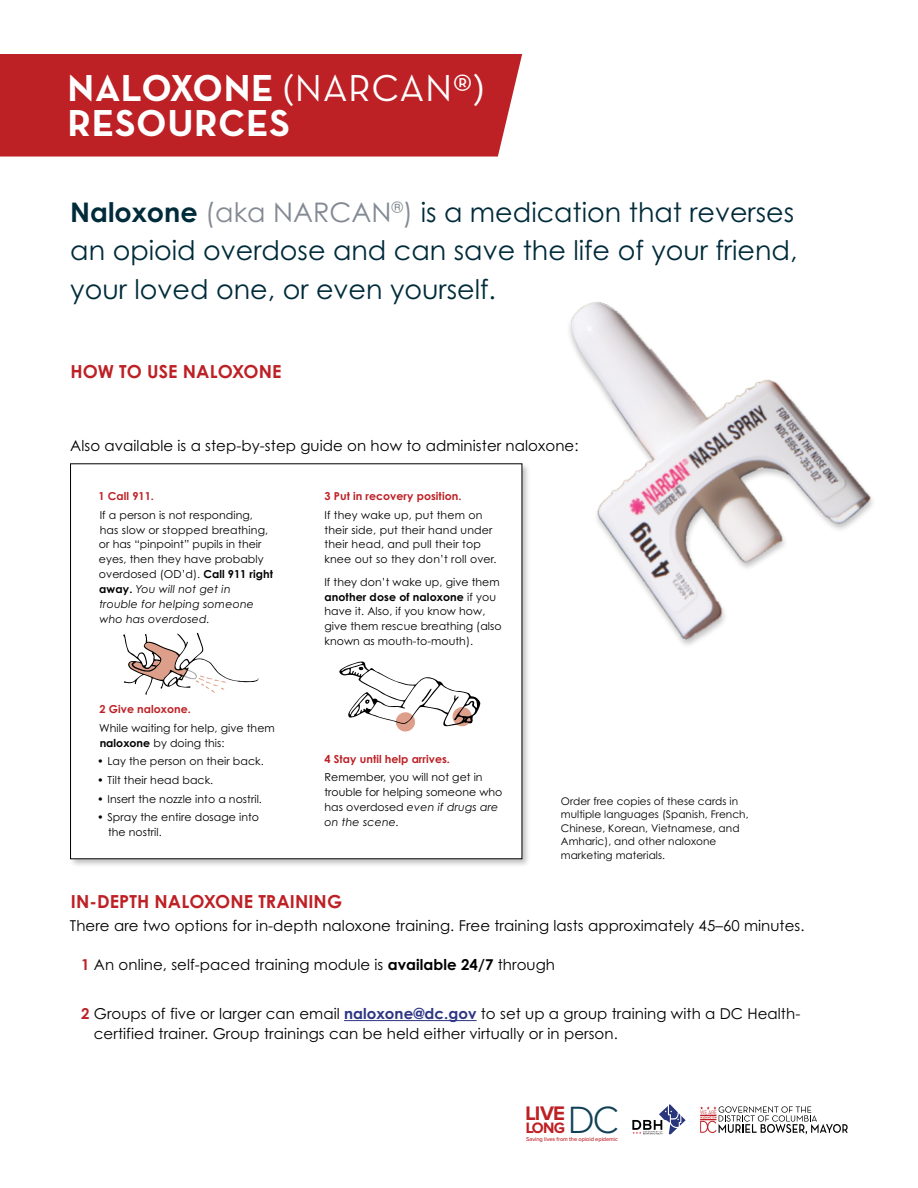
<style>
.page{position:relative;width:918px;height:1188px;background:#fff}
.page>*{position:absolute;margin:0;border:0;box-sizing:border-box;transform-origin:0 0}
.t1{font:300 39.45px "Proxima Nova";color:#114156}
.t2{font:700 38.25px/34.2px "Neutra Text";letter-spacing:.015em;color:#fff}
.t3{font:27px/38.2px "Century Gothic Pro";color:#002b3a}
.t4{font:700 20.4px "Proxima Nova";color:#bd2025}
.t5{font:700 18px "Century Gothic Pro";letter-spacing:.005em;color:#bd2025}
.t6{font:700 15.6px "Proxima Nova";color:#bd2025}
.t7{font:15px/19.5px "Century Gothic Pro";letter-spacing:.005em;color:#000}
.t8{font:10.95px/14.9px "Century Gothic Pro";letter-spacing:.005em;color:#000}
.t9{font:700 10.95px "Century Gothic Pro";letter-spacing:.005em;color:#bd2025}
.t10{font:10.5px/13.5px "Century Gothic Pro";letter-spacing:.005em;color:#000}
.t11{font:500 5.7px "Proxima Nova";letter-spacing:-.015em;color:#bd2025}
.s1{font-weight:400}
.s2{font-weight:700}
.s3{color:#838a94}
.s4{font-style:italic}
.s5{font-weight:700;color:#bd2025}
.s6{font-weight:700;color:#2c3583}
</style>
<div class="page">
<svg style="left:700px;top:1106px;width:148px;height:28px"></svg>
<svg style="left:632px;top:1104px;width:54px;height:31px"></svg>
<div style="left:0;top:54px;width:522px;height:103px;background:#bd2025"></div>
<hr style="left:344px;top:1020px;width:133px;height:1px;background:#2c3583">
<img style="left:569px;top:301px;width:304px;height:345px">
<div style="left:69px;top:462px;width:462px;height:406px;background:#000;opacity:.25"></div>
<div style="left:71px;top:464px;width:451px;height:395px;background:#fff"></div>
<svg style="left:339px;top:662px;width:141px;height:70px"></svg>
<svg style="left:123px;top:633px;width:136px;height:62px"></svg>
<h2 class="t2" style="left:68px;top:70px;width:418px">NALOXONE <span class="s1">(NARCAN®)<br></span>RESOURCES</h2>
<h3 class="t3" style="left:70px;top:193px;width:729px"><span class="s2">Naloxone</span> <span class="s3">(aka NARCAN</span><sup>®</sup><span class="s3">)</span> is a medication that reverses an opioid overdose and can save the life of your friend, your loved one, or even yourself.</h3>
<h3 class="t5" style="left:71px;top:360px;width:212px">HOW TO USE NALOXONE</h3>
<h3 class="t7" style="left:70px;top:435px;width:510px">Also available is a step-by-step guide on how to administer naloxone:</h3>
<p class="t9" style="left:99px;top:489px;width:57px">1 Call 911.</p>
<p class="t8" style="left:99px;top:507px;width:176px">If a person is not responding, has slow or stopped breathing, or has “pinpoint” pupils in their eyes, then they have probably overdosed (OD’d). <span class="s2">Call 911 right away.</span> <span class="s4">You will not get in<br>trouble for helping someone who has overdosed.</span></p>
<p class="t9" style="left:100px;top:703px;width:93px">2 Give naloxone.</p>
<p class="t8" style="left:99px;top:720px;width:177px">While waiting for help, give them <span class="s2">naloxone</span> by doing this:</p>
<p class="t8" style="left:98px;top:754px;width:168px">• Lay the person on their back.</p>
<p class="t8" style="left:98px;top:773px;width:117px">• Tilt their head back.</p>
<p class="t8" style="left:98px;top:791px;width:166px">• Insert the nozzle into a nostril.</p>
<p class="t8" style="left:108px;top:810px;width:153px;text-indent:-10px">• Spray the entire dosage into the nostril.</p>
<p class="t9" style="left:324px;top:489px;width:139px">3 Put in recovery position.</p>
<p class="t8" style="left:324px;top:507px;width:174px">If they wake up, put them on their side, put their hand under their head, and pull their top knee out so they don’t roll over.</p>
<p class="t8" style="left:324px;top:574px;width:179px">If they don’t wake up, give them <span class="s2">another dose of naloxone</span> if you have it. Also, if you know how, give them rescue breathing (also known as mouth-to-mouth).</p>
<p class="t9" style="left:324px;top:752px;width:127px">4 Stay until help arrives.</p>
<p class="t8" style="left:324px;top:770px;width:180px">Remember, you will not get in trouble for helping someone who has overdosed <span class="s4">even if drugs are on the scene.</span></p>
<p class="t10" style="left:561px;top:794px;width:189px">Order free copies of these cards in multiple languages (Spanish, French,<br>Chinese, Korean, Vietnamese, and<br>Amharic), and other naloxone marketing materials.</p>
<h3 class="t5" style="left:71px;top:891px;width:273px">IN-DEPTH NALOXONE TRAINING</h3>
<h3 class="t7" style="left:70px;top:916px;width:736px">There are two options for in-depth naloxone training. Free training lasts approximately 45–60 minutes.</h3>
<h3 class="t7" style="left:81px;top:955px;width:475px"><span class="s5">1</span> An online, self-paced training module is <span class="s2">available 24/7</span> through</h3>
<h3 class="t7" style="left:94px;top:1004px;width:708px;text-indent:-13px"><span class="s5">2</span> Groups of five or larger can email <span class="s6">naloxone@dc.gov</span> to set up a group training with a DC Health&shy;certified trainer. Group trainings can be held either virtually or in person.</h3>
<h1 class="t1" style="left:568px;top:1101px;width:53px">DC</h1>
<h3 class="t4" style="left:525px;top:1104px;width:41px">LIVE</h3>
<h3 class="t6" style="left:526px;top:1121px;width:41px">LONG</h3>
<p class="t11" style="left:526px;top:1135px;width:93px">Saving lives from the opioid epidemic</p>
</div>
